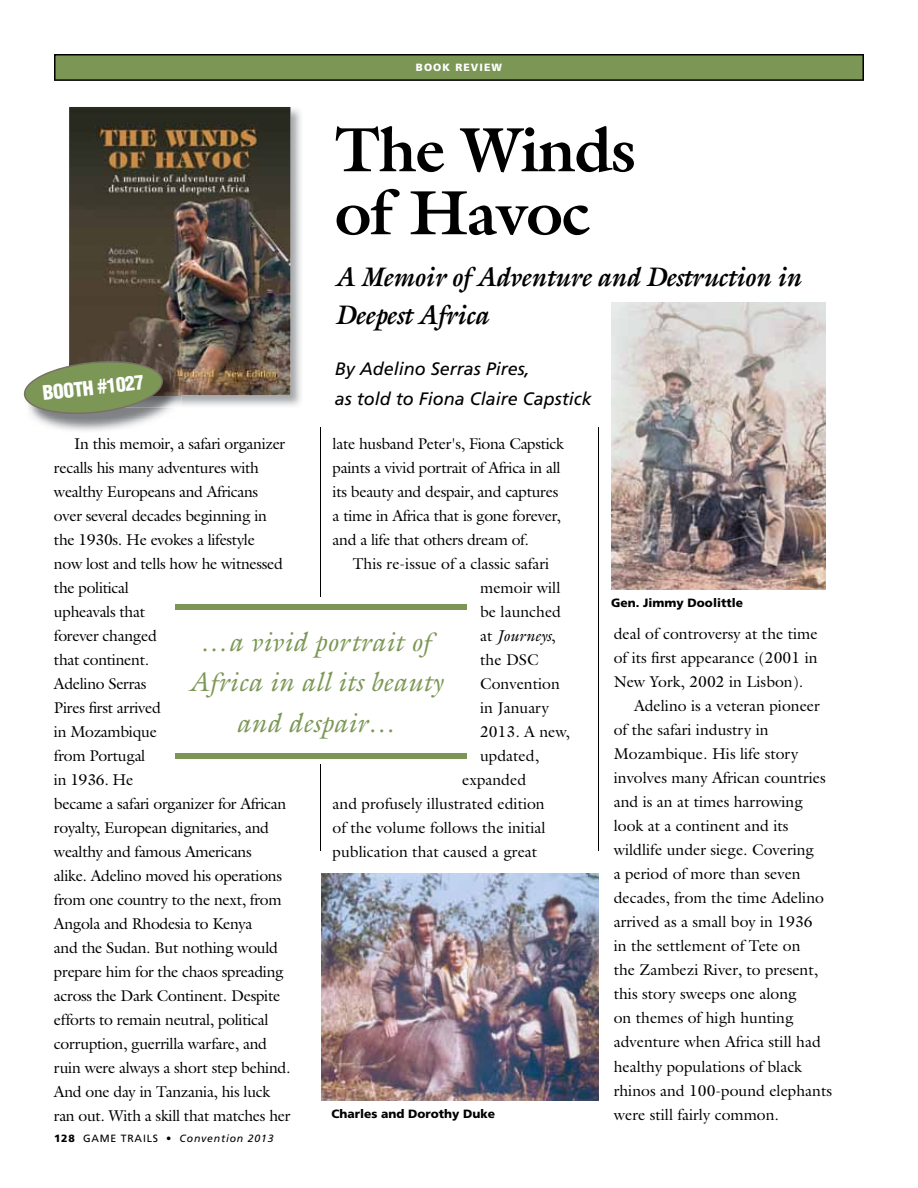
<style>
.page{position:relative;width:918px;height:1188px;background:#fff}
.page>*{position:absolute;margin:0;border:0;box-sizing:border-box;transform-origin:0 0}
.t1{font:700 63px/63px "Galliard";letter-spacing:-.02em;color:#000}
.t2{font:italic 27px/40.5px "Galliard";color:#7c9755;text-align:center}
.t3{font:italic 700 27px/37.5px "Galliard";letter-spacing:-.02em;color:#000;scale:.94 1}
.t4{font:900 condensed 19.5px "Helvetica";color:#fff}
.t5{font:italic 18px/30px "Frutiger";color:#000}
.t6{font:15.75px/24px "Galliard";letter-spacing:-.02em;color:#000}
.t7{font:15.75px "Galliard";color:#000}
.t8{font:italic 15.75px "Galliard";color:#000}
.t9{font:900 12px "Frutiger";color:#000}
.t10{font:italic 10.5px "Frutiger";letter-spacing:.075em;color:#000}
.t11{font:900 10.5px "Frutiger";letter-spacing:.1em;color:#fff}
.s1{font-style:normal}
.s2{font-weight:900;font-style:normal}
</style>
<div class="page">
<hr style="left:598px;top:427px;width:1px;height:423px;background:#000">
<hr style="left:320px;top:427px;width:1px;height:423px;background:#000">
<img style="left:181px;top:107px;width:120px;height:299px">
<img style="left:69px;top:107px;width:221px;height:288px">
<svg style="left:54px;top:54px;width:810px;height:27px;background:#6e854b"></svg>
<img style="left:164px;top:395px;width:17px;height:13px">
<img style="left:164px;top:364px;width:17px;height:31px">
<svg style="left:23px;top:359px;width:141px;height:57px;background:#89996d"></svg>
<img style="left:322px;top:873px;width:277px;height:227px">
<img style="left:611px;top:302px;width:214px;height:288px">
<div style="left:175px;top:597px;width:287px;height:166px;background:#fff"></div>
<div style="left:175px;top:604px;width:292px;height:6px;background:#7c9755"></div>
<div style="left:175px;top:753px;width:292px;height:6px;background:#7c9755"></div>
<p class="t4" style="left:41px;top:381px;width:103px;rotate:-6deg">BOOTH #1027</p>
<p class="t11" style="left:416px;top:61px;width:88px">BOOK ReVieW</p>
<h1 class="t1" style="left:335px;top:117px;width:303px">The Winds of Havoc</h1>
<h2 class="t3" style="left:335px;top:258px;width:498px">A Memoir of Adventure and Destruction in<br>Deepest Africa</h2>
<p class="t5" style="left:335px;top:354px;width:259px">By Adelino Serras Pires,<br>as told to Fiona Claire Capstick</p>
<p class="t6" style="left:54px;top:431px;width:238px;text-indent:20px">In this memoir, a safari organizer recalls his many adventures with wealthy Europeans and Africans<br>over several decades beginning in the 1930s. He evokes a lifestyle<br>now lost and tells how he witnessed the political<br>upheavals that<br>forever changed<br>that continent.<br>Adelino Serras<br>Pires first arrived<br>in Mozambique<br>from Portugal<br>in 1936. He<br>became a safari organizer for African royalty, European dignitaries, and wealthy and famous Americans<br>alike. Adelino moved his operations from one country to the next, from<br>Angola and Rhodesia to Kenya<br>and the Sudan. But nothing would prepare him for the chaos spreading across the Dark Continent. Despite efforts to remain neutral, political corruption, guerrilla warfare, and ruin were always a short step behind.<br>And one day in Tanzania, his luck ran out. With a skill that matches her</p>
<p class="t6" style="left:333px;top:431px;width:233px">late husband Peter's, Fiona Capstick paints a vivid portrait of Africa in all its beauty and despair, and captures a time in Africa that is gone forever, and a life that others dream of.</p>
<p class="t7" style="left:353px;top:554px;width:198px">This re-issue of a classic safari</p>
<p class="t7" style="left:480px;top:578px;width:82px">memoir will</p>
<p class="t7" style="left:480px;top:602px;width:82px">be launched</p>
<p class="t8" style="left:480px;top:626px;width:77px"><span class="s1">at</span> Journeys<span class="s1">,</span></p>
<p class="t6" style="left:480px;top:647px;width:60px">the DSC</p>
<p class="t7" style="left:480px;top:674px;width:81px">Convention</p>
<p class="t7" style="left:480px;top:698px;width:70px">in January</p>
<p class="t6" style="left:480px;top:719px;width:91px">2013. A new,</p>
<p class="t7" style="left:480px;top:746px;width:60px">updated,</p>
<p class="t7" style="left:462px;top:770px;width:65px">expanded</p>
<p class="t7" style="left:333px;top:794px;width:214px">and profusely illustrated edition</p>
<p class="t7" style="left:333px;top:818px;width:214px">of the volume follows the initial</p>
<p class="t7" style="left:333px;top:842px;width:206px">publication that caused a great</p>
<h2 class="t2" style="left:189px;top:621px;width:255px">…a vivid portrait of<br>Africa in all its beauty and despair…</h2>
<p class="t9" style="left:332px;top:1107px;width:165px">Charles and dorothy duke</p>
<p class="t10" style="left:54px;top:1132px;width:221px"><span class="s2">128</span> <span class="s1">GAME TRAILS •</span> Convention 2013</p>
<p class="t9" style="left:611px;top:595px;width:133px">Gen. Jimmy doolittle</p>
<p class="t7" style="left:614px;top:624px;width:205px">deal of controversy at the time</p>
<p class="t7" style="left:614px;top:648px;width:205px">of its first appearance (2001 in</p>
<p class="t7" style="left:614px;top:672px;width:191px">New York, 2002 in Lisbon).</p>
<p class="t7" style="left:634px;top:696px;width:187px">Adelino is a veteran pioneer</p>
<p class="t7" style="left:614px;top:720px;width:156px">of the safari industry in</p>
<p class="t7" style="left:614px;top:744px;width:186px">Mozambique. His life story</p>
<p class="t7" style="left:614px;top:768px;width:213px">involves many African countries</p>
<p class="t7" style="left:614px;top:792px;width:191px">and is an at times harrowing</p>
<p class="t7" style="left:614px;top:816px;width:176px">look at a continent and its</p>
<p class="t7" style="left:614px;top:840px;width:202px">wildlife under siege. Covering</p>
<p class="t7" style="left:614px;top:864px;width:188px">a period of more than seven</p>
<p class="t7" style="left:614px;top:888px;width:212px">decades, from the time Adelino</p>
<p class="t7" style="left:614px;top:912px;width:201px">arrived as a small boy in 1936</p>
<p class="t7" style="left:614px;top:936px;width:188px">in the settlement of Tete on</p>
<p class="t7" style="left:614px;top:960px;width:206px">the Zambezi River, to present,</p>
<p class="t7" style="left:614px;top:984px;width:184px">this story sweeps one along</p>
<p class="t7" style="left:614px;top:1008px;width:181px">on themes of high hunting</p>
<p class="t7" style="left:614px;top:1032px;width:209px">adventure when Africa still had</p>
<p class="t7" style="left:614px;top:1056px;width:190px">healthy populations of black</p>
<p class="t7" style="left:614px;top:1080px;width:220px">rhinos and 100-pound elephants</p>
<p class="t7" style="left:614px;top:1104px;width:167px">were still fairly common.</p>
</div>
